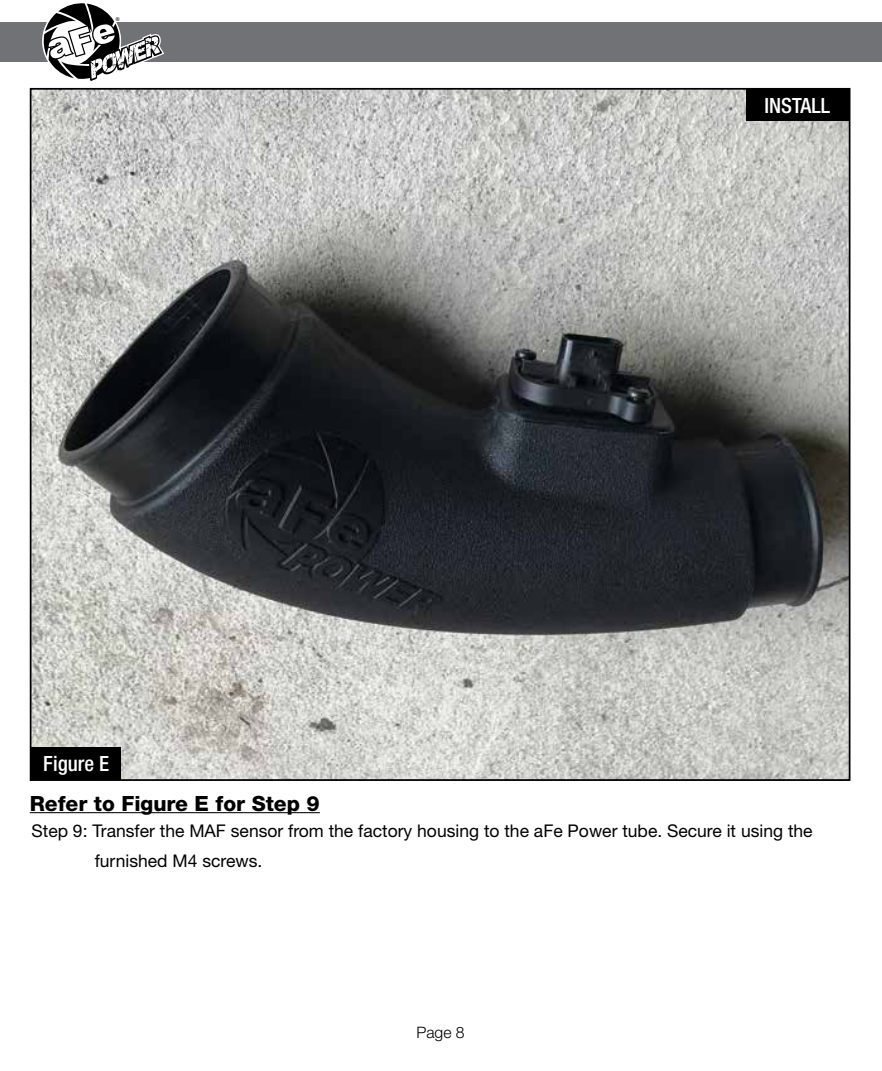
<style>
.page{position:relative;width:882px;height:1071px;background:#fff}
.page>*{position:absolute;margin:0;border:0;box-sizing:border-box;transform-origin:0 0}
.t1{font:800 21px "Helvetica Neue";color:#000}
.t2{font:500 condensed 21px "Helvetica Neue";color:#fff}
.t3{font:17.5px/29.8px "Helvetica Neue";color:#000}
.t4{font:300 15.75px "Helvetica Neue";color:#000}
.t5{font:8.58px "Myriad";color:#000}
</style>
<div class="page">
<div style="left:0;top:23px;width:882px;height:39px;background:#717275"></div>
<svg style="left:43px;top:3px;width:122px;height:78px"></svg>
<hr style="left:30px;top:812px;width:290px;height:1px;background:#000">
<img style="left:33px;top:91px;width:814px;height:687px">
<div style="left:32px;top:747px;width:89px;height:33px;background:#000"></div>
<div style="left:746px;top:88px;width:103px;height:33px;background:#000"></div>
<p class="t5" style="left:115px;top:16px;width:6px">®</p>
<p class="t2" style="left:43px;top:751px;width:67px">Figure E</p>
<p class="t2" style="left:764px;top:93px;width:67px">INSTALL</p>
<p class="t1" style="left:30px;top:791px;width:292px">Refer to Figure E for Step 9</p>
<p class="t3" style="left:95px;top:816px;width:719px;text-indent:-63px">Step 9: Transfer the MAF sensor from the factory housing to the aFe Power tube. Secure it using the furnished M4 screws.</p>
<p class="t4" style="left:416px;top:1023px;width:50px">Page 8</p>
</div>
